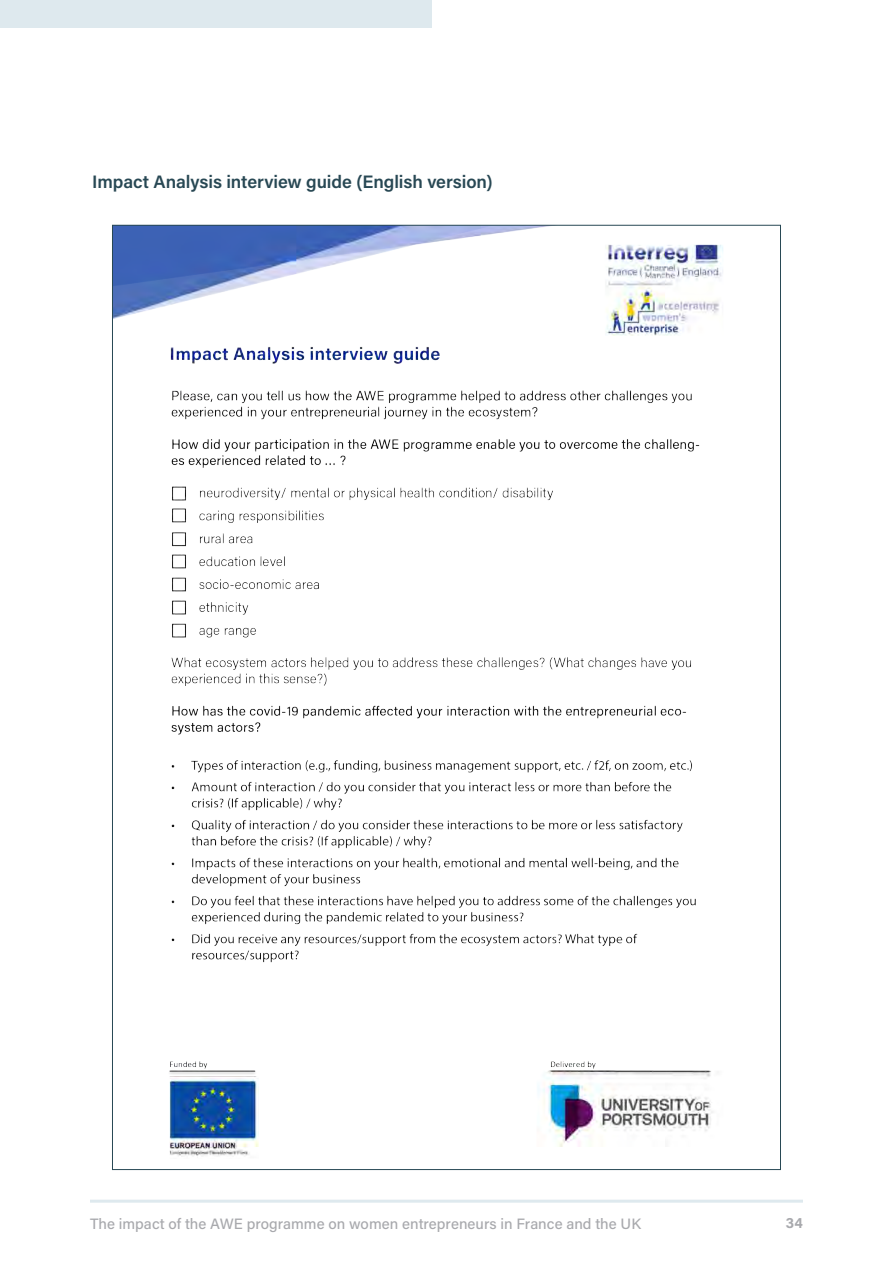
<style>
.page{position:relative;width:893px;height:1263px;background:#fff}
.page>*{position:absolute;margin:0;border:0;box-sizing:border-box;transform-origin:0 0}
.Headline_21_25_Left{font:600 18px "Acumin Pro";letter-spacing:-.005em;color:#284854}
.t1{font:500 15px "Acumin Pro";color:#a8a9ad}
.t2{font:700 15px "Acumin Pro";color:#a8a9ad}
</style>
<div class="page">
<div style="left:0;top:0;width:432px;height:28px;background:#dee9ee"></div>
<img style="left:114px;top:227px;width:609px;height:930px">
<hr style="left:90px;top:1200px;width:713px;height:3px;background:#dee9ee">
<p class="Headline_21_25_Left" style="left:92px;top:169px;width:402px">Impact Analysis interview guide (English version)</p>
<p class="t1" style="left:90px;top:1213px;width:553px">The impact of the AWE programme on women entrepreneurs in France and the UK</p>
<p class="t2" style="left:786px;top:1212px;width:19px">34</p>
</div>
